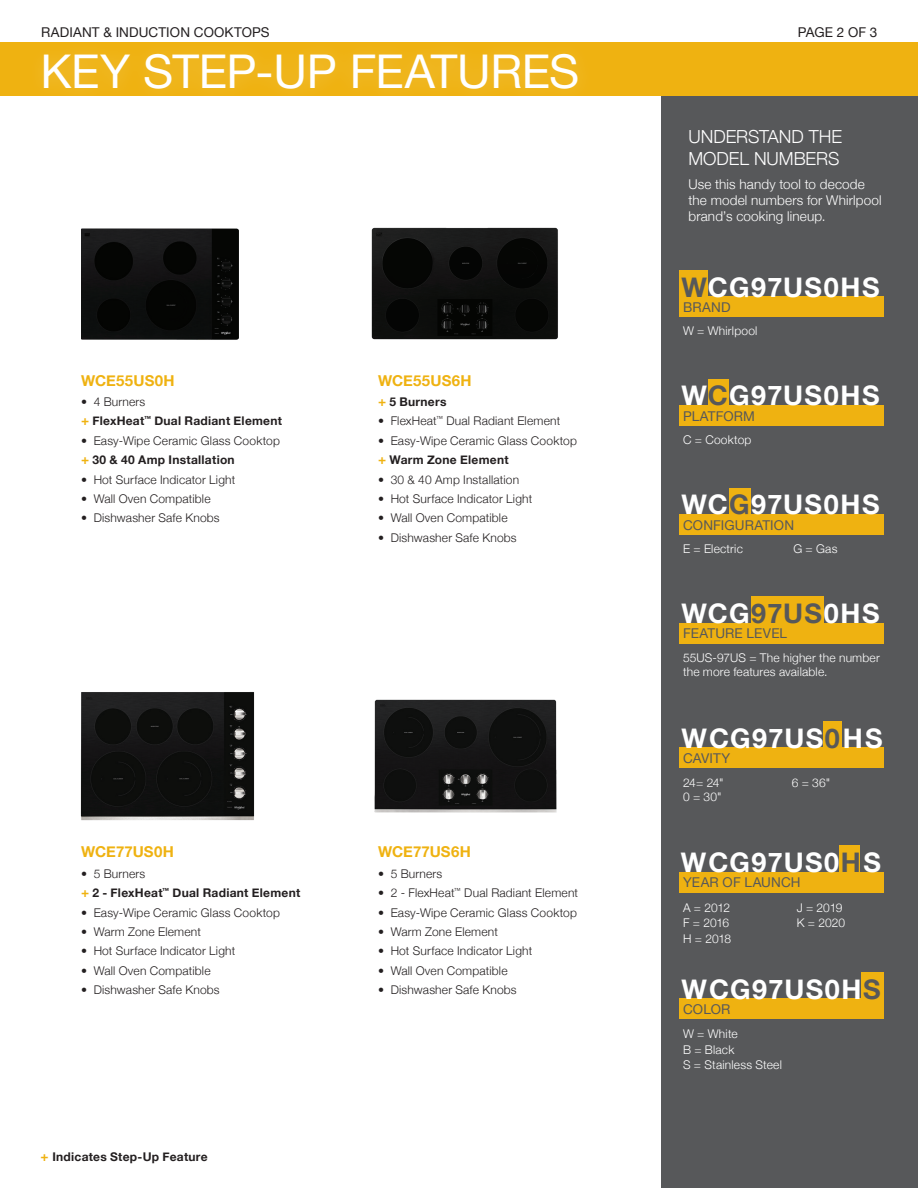
<style>
.page{position:relative;width:918px;height:1188px;background:#fff}
.page>*{position:absolute;margin:0;border:0;box-sizing:border-box;transform-origin:0 0}
.Page_header_White{font:46.5px "Helvetica Neue";letter-spacing:-.01em;color:#fff}
.Model__s{font:700 27px "Helvetica Neue";letter-spacing:.05em;color:#fff}
.Subheader_white_12pt{font:300 18px/21.6px "Helvetica Neue";letter-spacing:-.005em;color:#fff}
.Subhead_gold_10pt{font:700 15px "Helvetica Neue";letter-spacing:.01em;color:#efb211}
.Body_copy_white_9pt{font:300 13.5px/16.2px "Helvetica Neue";letter-spacing:.01em;color:#fff}
.subhead_wp_grey_9pt{font:13.5px "Helvetica Neue";letter-spacing:.01em;color:#57585a}
.Resources{font:13.5px "Helvetica Neue";letter-spacing:.01em;color:#231f20}
.bullets_black_8pt{font:300 12px "Helvetica Neue";letter-spacing:.015em;color:#231f20}
.body_copy_white_8pt{font:300 12px/14.4px "Helvetica Neue";letter-spacing:.015em;color:#fff}
.Step_up_bullet_Bold{font:700 12px "Helvetica Neue";letter-spacing:.025em;color:#231f20}
.s1{font-size:13.5px;color:#efb211}
.s2{color:#57585a}
</style>
<div class="page">
<div style="left:0;top:42px;width:918px;height:54px;background:#efb211"></div>
<div style="left:28px;top:38px;width:567px;height:68px;background:#fff;opacity:.2"></div>
<img style="left:81px;top:228px;width:157px;height:112px">
<img style="left:80px;top:692px;width:175px;height:129px">
<img style="left:374px;top:699px;width:183px;height:114px">
<img style="left:371px;top:227px;width:187px;height:113px">
<div style="left:662px;top:96px;width:256px;height:1092px;background:#57585a"></div>
<div style="left:679px;top:270px;width:29px;height:27px;background:#efb211"></div>
<div style="left:679px;top:297px;width:204px;height:20px;background:#efb211"></div>
<div style="left:751px;top:596px;width:73px;height:27px;background:#efb211"></div>
<div style="left:679px;top:623px;width:204px;height:20px;background:#efb211"></div>
<div style="left:824px;top:721px;width:18px;height:27px;background:#efb211"></div>
<div style="left:679px;top:748px;width:204px;height:20px;background:#efb211"></div>
<div style="left:708px;top:379px;width:21px;height:27px;background:#efb211"></div>
<div style="left:679px;top:405px;width:204px;height:20px;background:#efb211"></div>
<div style="left:729px;top:488px;width:21px;height:27px;background:#efb211"></div>
<div style="left:679px;top:514px;width:204px;height:20px;background:#efb211"></div>
<div style="left:840px;top:845px;width:20px;height:27px;background:#efb211"></div>
<div style="left:679px;top:872px;width:204px;height:20px;background:#efb211"></div>
<div style="left:861px;top:972px;width:22px;height:27px;background:#efb211"></div>
<div style="left:679px;top:999px;width:204px;height:20px;background:#efb211"></div>
<p class="Resources" style="left:41px;top:22px;width:230px">RADIANT &amp; INDUCTION COOKTOPS</p>
<p class="Page_header_White" style="left:40px;top:38px;width:540px">KEY STEP-UP FEATURES</p>
<p class="Subhead_gold_10pt" style="left:81px;top:368px;width:95px">WCE55US0H</p>
<p class="bullets_black_8pt" style="left:81px;top:392px;width:66px">• 4 Burners</p>
<p class="Step_up_bullet_Bold" style="left:81px;top:412px;width:203px"><span class="s1">+</span> FlexHeat<sup>™</sup> Dual Radiant Element</p>
<p class="bullets_black_8pt" style="left:81px;top:431px;width:201px">• Easy-Wipe Ceramic Glass Cooktop</p>
<p class="Step_up_bullet_Bold" style="left:81px;top:450px;width:155px"><span class="s1">+</span> 30 &amp; 40 Amp Installation</p>
<p class="bullets_black_8pt" style="left:81px;top:470px;width:156px">• Hot Surface Indicator Light</p>
<p class="bullets_black_8pt" style="left:81px;top:489px;width:131px">• Wall Oven Compatible</p>
<p class="bullets_black_8pt" style="left:81px;top:509px;width:140px">• Dishwasher Safe Knobs</p>
<p class="Subhead_gold_10pt" style="left:378px;top:368px;width:95px">WCE55US6H</p>
<p class="Step_up_bullet_Bold" style="left:378px;top:392px;width:70px"><span class="s1">+</span> 5 Burners</p>
<p class="bullets_black_8pt" style="left:378px;top:411px;width:184px">• FlexHeat<sup>™</sup> Dual Radiant Element</p>
<p class="bullets_black_8pt" style="left:378px;top:431px;width:201px">• Easy-Wipe Ceramic Glass Cooktop</p>
<p class="Step_up_bullet_Bold" style="left:378px;top:450px;width:132px"><span class="s1">+</span> Warm Zone Element</p>
<p class="bullets_black_8pt" style="left:378px;top:470px;width:143px">• 30 &amp; 40 Amp Installation</p>
<p class="bullets_black_8pt" style="left:378px;top:489px;width:156px">• Hot Surface Indicator Light</p>
<p class="bullets_black_8pt" style="left:378px;top:509px;width:131px">• Wall Oven Compatible</p>
<p class="bullets_black_8pt" style="left:378px;top:528px;width:140px">• Dishwasher Safe Knobs</p>
<p class="Subhead_gold_10pt" style="left:81px;top:840px;width:94px">WCE77US0H</p>
<p class="bullets_black_8pt" style="left:81px;top:864px;width:66px">• 5 Burners</p>
<p class="Step_up_bullet_Bold" style="left:81px;top:883px;width:221px"><span class="s1">+</span> 2 - FlexHeat<sup>™</sup> Dual Radiant Element</p>
<p class="bullets_black_8pt" style="left:81px;top:903px;width:201px">• Easy-Wipe Ceramic Glass Cooktop</p>
<p class="bullets_black_8pt" style="left:81px;top:922px;width:122px">• Warm Zone Element</p>
<p class="bullets_black_8pt" style="left:81px;top:942px;width:156px">• Hot Surface Indicator Light</p>
<p class="bullets_black_8pt" style="left:81px;top:961px;width:131px">• Wall Oven Compatible</p>
<p class="bullets_black_8pt" style="left:81px;top:980px;width:140px">• Dishwasher Safe Knobs</p>
<p class="Step_up_bullet_Bold" style="left:40px;top:1147px;width:169px"><span class="s1">+</span> Indicates Step-Up Feature</p>
<p class="Subhead_gold_10pt" style="left:378px;top:840px;width:94px">WCE77US6H</p>
<p class="bullets_black_8pt" style="left:378px;top:864px;width:66px">• 5 Burners</p>
<p class="bullets_black_8pt" style="left:378px;top:883px;width:202px">• 2 - FlexHeat<sup>™</sup> Dual Radiant Element</p>
<p class="bullets_black_8pt" style="left:378px;top:903px;width:201px">• Easy-Wipe Ceramic Glass Cooktop</p>
<p class="bullets_black_8pt" style="left:378px;top:922px;width:122px">• Warm Zone Element</p>
<p class="bullets_black_8pt" style="left:378px;top:942px;width:156px">• Hot Surface Indicator Light</p>
<p class="bullets_black_8pt" style="left:378px;top:961px;width:131px">• Wall Oven Compatible</p>
<p class="bullets_black_8pt" style="left:378px;top:980px;width:140px">• Dishwasher Safe Knobs</p>
<p class="Resources" style="left:798px;top:22px;width:81px">PAGE 2 OF 3</p>
<p class="Subheader_white_12pt" style="left:688px;top:125px;width:155px">UNDERSTAND THE<br>MODEL NUMBERS</p>
<p class="Body_copy_white_9pt" style="left:688px;top:175px;width:195px">Use this handy tool to decode the model numbers for Whirlpool brand’s cooking lineup.</p>
<p class="Model__s" style="left:682px;top:266px;width:199px"><span class="s2">W</span>CG97US0HS</p>
<p class="subhead_wp_grey_9pt" style="left:683px;top:297px;width:49px">BRAND</p>
<p class="body_copy_white_8pt" style="left:683px;top:323px;width:76px">W = Whirlpool</p>
<p class="Model__s" style="left:682px;top:374px;width:199px">W<span class="s2">C</span>G97US0HS</p>
<p class="subhead_wp_grey_9pt" style="left:683px;top:406px;width:73px">PLATFORM</p>
<p class="body_copy_white_8pt" style="left:683px;top:431px;width:70px">C = Cooktop</p>
<p class="Model__s" style="left:682px;top:483px;width:199px">WC<span class="s2">G</span>97US0HS</p>
<p class="subhead_wp_grey_9pt" style="left:683px;top:515px;width:113px">CONFIGURATION</p>
<p class="body_copy_white_8pt" style="left:683px;top:540px;width:61px">E = Electric</p>
<p class="body_copy_white_8pt" style="left:793px;top:540px;width:46px">G = Gas</p>
<p class="Model__s" style="left:682px;top:592px;width:199px">WCG<span class="s2">97US</span>0HS</p>
<p class="subhead_wp_grey_9pt" style="left:683px;top:624px;width:106px">FEATURE LEVEL</p>
<p class="body_copy_white_8pt" style="left:683px;top:650px;width:198px">55US-97US = The higher the number the more features available.</p>
<p class="Model__s" style="left:682px;top:717px;width:203px">WCG97US<span class="s2">0</span>HS</p>
<p class="subhead_wp_grey_9pt" style="left:683px;top:749px;width:49px">CAVITY</p>
<p class="body_copy_white_8pt" style="left:683px;top:774px;width:42px">24= 24"</p>
<p class="body_copy_white_8pt" style="left:683px;top:789px;width:40px">0 = 30"</p>
<p class="body_copy_white_8pt" style="left:792px;top:774px;width:40px">6 = 36"</p>
<p class="Model__s" style="left:681px;top:841px;width:202px">WCG97US0<span class="s2">H</span>S</p>
<p class="subhead_wp_grey_9pt" style="left:683px;top:873px;width:119px">YEAR OF LAUNCH</p>
<p class="body_copy_white_8pt" style="left:683px;top:899px;width:49px">A = 2012</p>
<p class="body_copy_white_8pt" style="left:683px;top:915px;width:48px">F = 2016</p>
<p class="body_copy_white_8pt" style="left:683px;top:931px;width:50px">H = 2018</p>
<p class="body_copy_white_8pt" style="left:797px;top:899px;width:47px">J = 2019</p>
<p class="body_copy_white_8pt" style="left:797px;top:915px;width:50px">K = 2020</p>
<p class="Model__s" style="left:682px;top:968px;width:201px">WCG97US0H<span class="s2">S</span></p>
<p class="subhead_wp_grey_9pt" style="left:683px;top:999px;width:49px">COLOR</p>
<p class="body_copy_white_8pt" style="left:683px;top:1026px;width:56px">W = White</p>
<p class="body_copy_white_8pt" style="left:683px;top:1041px;width:53px">B = Black</p>
<p class="body_copy_white_8pt" style="left:683px;top:1057px;width:100px">S = Stainless Steel</p>
</div>
